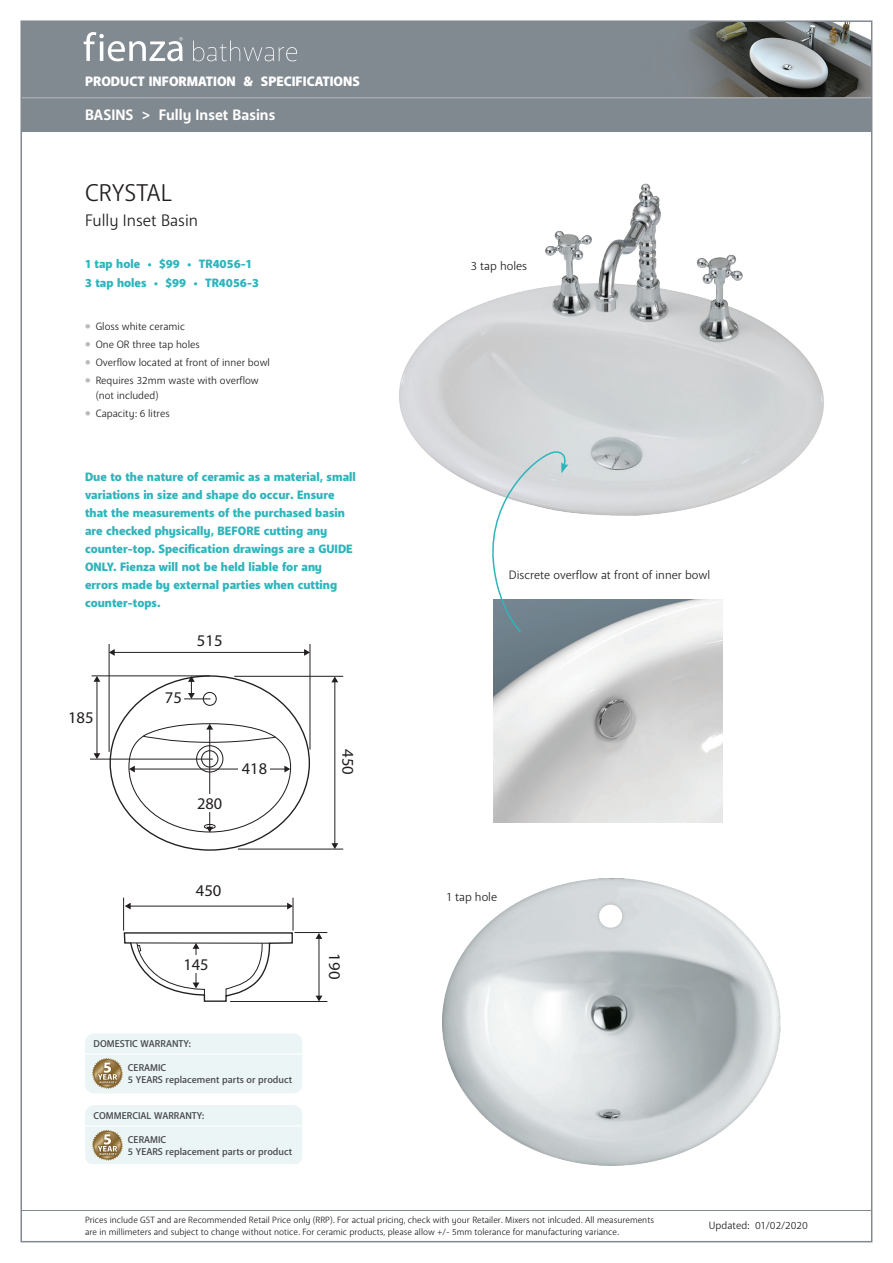
<style>
.page{position:relative;width:893px;height:1263px;background:#fff}
.page>*{position:absolute;margin:0;border:0;box-sizing:border-box;transform-origin:0 0}
.Product_NAME_Title{font:24px "Anago";color:#231f20}
.Product_SUB_Title{font:16.5px "Anago";color:#231f20}
.t1{font:16.35px "Myriad Pro";color:#231f20}
.t2{font:700 15px "Anago";color:#fff}
.t3{font:900 13.5px "Anago";color:#fff}
.Basins_-_PRICE___COD{font:900 12px/18px "Anago";color:#2eb5bc}
.t4{font:12px "Anago";color:#231f20}
.FOB_Date{font:10.5px/15px "Anago";color:#231f20}
.Example_Info{font:500 9.75px "Anago";color:#464748}
.t5{font:9px/12px "Anago";color:#231f20}
.s1{font-weight:500;font-size:7.5px;color:#b8bbbf}
</style>
<div class="page">
<div style="left:21px;top:21px;width:851px;height:111px;background:#818990"></div>
<img style="left:83px;top:23px;width:786px;height:74px">
<hr style="left:21px;top:97px;width:851px;height:1px;background:#b8bbbf">
<svg style="left:84px;top:32px;width:99px;height:29px"></svg>
<svg style="left:193px;top:40px;width:104px;height:21px"></svg>
<hr style="left:21px;top:1210px;width:851px;height:1px;background:#818990">
<div style="left:85px;top:1033px;width:217px;height:60px;background:#ebf5f6;border-radius:9px"></div>
<svg style="left:92px;top:1058px;width:31px;height:31px"></svg>
<hr style="left:85px;top:1053px;width:217px;height:2px;background:#fff">
<div style="left:85px;top:1105px;width:217px;height:60px;background:#ebf5f6;border-radius:9px"></div>
<svg style="left:92px;top:1130px;width:31px;height:31px"></svg>
<hr style="left:85px;top:1164px;width:217px;height:1px;background:#fff">
<hr style="left:85px;top:1125px;width:217px;height:1px;background:#fff">
<img style="left:399px;top:183px;width:425px;height:333px">
<img style="left:443px;top:878px;width:338px;height:287px">
<hr style="left:114px;top:652px;width:191px;height:1px;background:#231f20">
<svg style="left:110px;top:649px;width:5px;height:7px"></svg>
<svg style="left:304px;top:649px;width:6px;height:7px"></svg>
<hr style="left:109px;top:644px;width:1px;height:108px;background:#231f20">
<hr style="left:310px;top:644px;width:1px;height:105px;background:#231f20">
<hr style="left:130px;top:906px;width:158px;height:1px;background:#231f20">
<svg style="left:125px;top:903px;width:6px;height:6px"></svg>
<svg style="left:287px;top:903px;width:6px;height:6px"></svg>
<hr style="left:123px;top:898px;width:1px;height:33px;background:#231f20">
<hr style="left:293px;top:898px;width:1px;height:33px;background:#231f20">
<hr style="left:319px;top:938px;width:1px;height:59px;background:#231f20">
<svg style="left:316px;top:933px;width:6px;height:6px"></svg>
<svg style="left:316px;top:996px;width:6px;height:5px"></svg>
<hr style="left:294px;top:932px;width:33px;height:1px;background:#231f20">
<hr style="left:230px;top:1001px;width:97px;height:1px;background:#231f20">
<div style="left:203px;top:692px;width:14px;height:14px;border:1px solid #231f20;border-radius:50%"></div>
<hr style="left:334px;top:681px;width:1px;height:163px;background:#231f20">
<svg style="left:331px;top:677px;width:7px;height:5px"></svg>
<svg style="left:331px;top:843px;width:7px;height:6px"></svg>
<hr style="left:234px;top:676px;width:109px;height:1px;background:#231f20">
<hr style="left:238px;top:849px;width:105px;height:1px;background:#231f20">
<svg style="left:184px;top:677px;width:26px;height:23px"></svg>
<hr style="left:97px;top:681px;width:1px;height:73px;background:#231f20">
<svg style="left:94px;top:677px;width:6px;height:5px"></svg>
<svg style="left:94px;top:753px;width:6px;height:6px"></svg>
<hr style="left:92px;top:676px;width:118px;height:1px;background:#231f20">
<hr style="left:90px;top:759px;width:123px;height:1px;background:#231f20">
<svg style="left:123px;top:932px;width:170px;height:70px"></svg>
<svg style="left:128px;top:723px;width:164px;height:110px"></svg>
<img style="left:493px;top:600px;width:229px;height:222px">
<svg style="left:486px;top:450px;width:84px;height:183px"></svg>
<p class="t3" style="left:85px;top:72px;width:276px">PRODUCT INFORMATION &amp; SPECIFICATIONS</p>
<p class="t2" style="left:85px;top:106px;width:192px">BASINS &gt; Fully Inset Basins</p>
<p class="Product_NAME_Title" style="left:85px;top:178px;width:89px">CRYSTAL</p>
<p class="Product_SUB_Title" style="left:85px;top:210px;width:115px">Fully Inset Basin</p>
<p class="Basins_-_PRICE___COD" style="left:85px;top:256px;width:168px">1 tap hole • $99 • TR4056-1</p>
<p class="Basins_-_PRICE___COD" style="left:85px;top:275px;width:175px">3 tap holes • $99 • TR4056-3</p>
<p class="FOB_Date" style="left:85px;top:319px;width:101px"><span class="s1">●</span> Gloss white ceramic</p>
<p class="FOB_Date" style="left:85px;top:337px;width:116px"><span class="s1">●</span> One OR three tap holes</p>
<p class="FOB_Date" style="left:85px;top:355px;width:186px"><span class="s1">●</span> Overflow located at front of inner bowl</p>
<p class="FOB_Date" style="left:96px;top:373px;width:165px;text-indent:-11px"><span class="s1">●</span> Requires 32mm waste with overflow (not included)</p>
<p class="FOB_Date" style="left:85px;top:406px;width:86px"><span class="s1">●</span> Capacity: 6 litres</p>
<p class="Basins_-_PRICE___COD" style="left:85px;top:469px;width:272px">Due to the nature of ceramic as a material, small variations in size and shape do occur. Ensure that the measurements of the purchased basin are checked physically, BEFORE cutting any counter-top. Specification drawings are a GUIDE ONLY. Fienza will not be held liable for any errors made by external parties when cutting counter-tops.</p>
<p class="t1" style="left:68px;top:707px;width:27px">185</p>
<p class="t1" style="left:197px;top:630px;width:27px">515</p>
<p class="t1" style="left:165px;top:687px;width:19px">75</p>
<p class="t1" style="left:197px;top:793px;width:27px">280</p>
<p class="t1" style="left:242px;top:758px;width:27px">418</p>
<p class="t1" style="left:196px;top:881px;width:27px">450</p>
<p class="t1" style="left:183px;top:954px;width:27px">145</p>
<p class="Example_Info" style="left:94px;top:1038px;width:99px">DOMESTIC WARRANTY:</p>
<p class="Example_Info" style="left:128px;top:1062px;width:40px">CERAMIC</p>
<p class="Example_Info" style="left:128px;top:1073px;width:166px">5 YEARS replacement parts or product</p>
<p class="Example_Info" style="left:94px;top:1110px;width:112px">COMMERCIAL WARRANTY:</p>
<p class="Example_Info" style="left:128px;top:1134px;width:40px">CERAMIC</p>
<p class="Example_Info" style="left:128px;top:1145px;width:166px">5 YEARS replacement parts or product</p>
<p class="t1" style="left:358px;top:749px;width:27px;rotate:90deg">450</p>
<p class="t1" style="left:345px;top:953px;width:27px;rotate:90deg">190</p>
<p class="t4" style="left:471px;top:259px;width:58px">3 tap holes</p>
<p class="t4" style="left:509px;top:567px;width:203px">Discrete overflow at front of inner bowl</p>
<p class="t4" style="left:446px;top:889px;width:52px">1 tap hole</p>
<p class="t5" style="left:85px;top:1214px;width:571px">Prices include GST and are Recommended Retail Price only (RRP). For actual pricing, check with your Retailer. Mixers not inlcuded. All measurements are in millimeters and subject to change without notice. For ceramic products, please allow +/- 5mm tolerance for manufacturing variance.</p>
<p class="FOB_Date" style="left:709px;top:1218px;width:101px">Updated: 01/02/2020</p>
</div>
